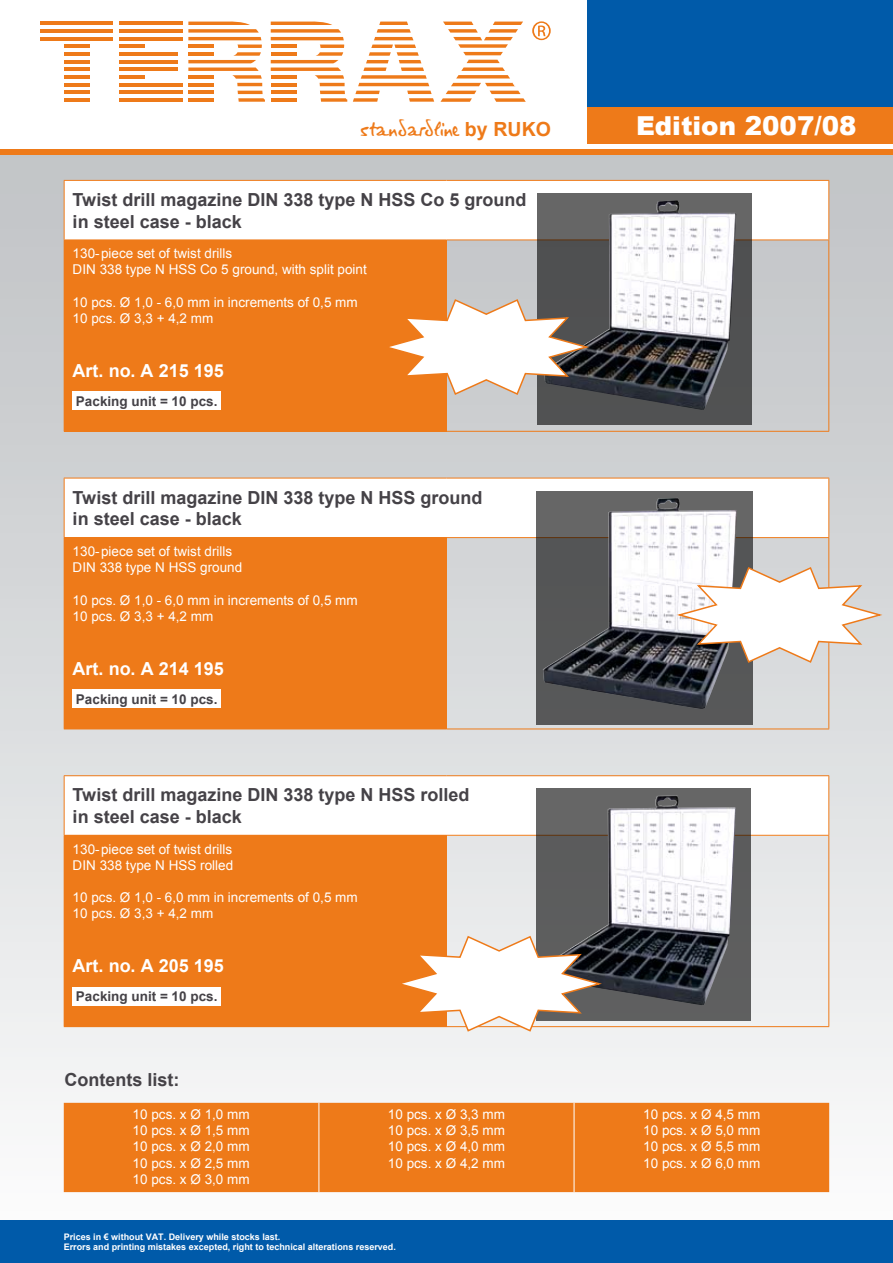
<style>
.page{position:relative;width:893px;height:1263px;background:#fff}
.page>*{position:absolute;margin:0;border:0;box-sizing:border-box;transform-origin:0 0}
.t1{font:900 26.1px "Arial";color:#fff}
.t2{font:21px "Virginie";color:#ee7a19}
.t3{font:700 18px/21.6px "Arial";color:#454247}
.t4{font:700 18px "Arial";color:#fff}
.t5{font:13.5px/16.2px "Arial";color:#fff}
.t6{font:700 13.5px "Arial";color:#454247}
.t7{font:700 9px/10.8px "Arial";color:#fff}
.s1{font-family:"Arial";font-weight:700;font-size:19.5px}
</style>
<div class="page">
<div style="left:0;top:154px;width:893px;height:1109px;background:linear-gradient(to bottom,#bec1c4,#fcfcfc)"></div>
<hr style="left:0;top:0;width:1px;height:107px;background:#005aa9">
<div style="left:0;top:1220px;width:893px;height:43px;background:#005aa9"></div>
<div style="left:587px;top:0;width:306px;height:107px;background:#005aa9"></div>
<hr style="left:40px;top:29px;width:73px;height:4px;background:#ee7a19">
<hr style="left:40px;top:22px;width:73px;height:3px;background:#ee7a19">
<hr style="left:40px;top:37px;width:73px;height:3px;background:#ee7a19">
<hr style="left:119px;top:29px;width:64px;height:4px;background:#ee7a19">
<hr style="left:119px;top:22px;width:64px;height:3px;background:#ee7a19">
<hr style="left:119px;top:37px;width:64px;height:3px;background:#ee7a19">
<hr style="left:64px;top:45px;width:26px;height:3px;background:#ee7a19">
<hr style="left:64px;top:52px;width:26px;height:4px;background:#ee7a19">
<hr style="left:64px;top:60px;width:26px;height:3px;background:#ee7a19">
<hr style="left:64px;top:68px;width:26px;height:3px;background:#ee7a19">
<hr style="left:64px;top:75px;width:26px;height:4px;background:#ee7a19">
<hr style="left:64px;top:83px;width:26px;height:3px;background:#ee7a19">
<hr style="left:64px;top:91px;width:26px;height:3px;background:#ee7a19">
<hr style="left:64px;top:98px;width:26px;height:4px;background:#ee7a19">
<svg style="left:188px;top:21px;width:77px;height:81px"></svg>
<svg style="left:271px;top:21px;width:76px;height:81px"></svg>
<hr style="left:119px;top:45px;width:26px;height:3px;background:#ee7a19">
<hr style="left:119px;top:52px;width:59px;height:4px;background:#ee7a19">
<hr style="left:119px;top:60px;width:59px;height:3px;background:#ee7a19">
<hr style="left:119px;top:68px;width:59px;height:3px;background:#ee7a19">
<hr style="left:119px;top:75px;width:26px;height:4px;background:#ee7a19">
<hr style="left:119px;top:83px;width:64px;height:3px;background:#ee7a19">
<hr style="left:119px;top:91px;width:64px;height:3px;background:#ee7a19">
<hr style="left:119px;top:98px;width:64px;height:4px;background:#ee7a19">
<svg style="left:353px;top:22px;width:81px;height:80px"></svg>
<svg style="left:440px;top:22px;width:86px;height:80px"></svg>
<svg style="left:532px;top:21px;width:19px;height:19px"></svg>
<div style="left:0;top:149px;width:893px;height:6px;background:#ee7a19"></div>
<div style="left:64px;top:478px;width:765px;height:60px;background:#fff"></div>
<div style="left:64px;top:538px;width:382px;height:191px;background:#ee7a19"></div>
<hr style="left:64px;top:478px;width:382px;height:1px;background:#ee7a19">
<hr style="left:64px;top:478px;width:1px;height:59px;background:#ee7a19">
<hr style="left:446px;top:478px;width:383px;height:1px;background:#ee7a19">
<hr style="left:828px;top:478px;width:1px;height:59px;background:#ee7a19">
<hr style="left:64px;top:537px;width:382px;height:1px;background:#ee7a19">
<hr style="left:446px;top:537px;width:383px;height:1px;background:#ee7a19">
<hr style="left:446px;top:538px;width:1px;height:191px;background:#ee7a19">
<hr style="left:828px;top:538px;width:1px;height:191px;background:#ee7a19">
<hr style="left:64px;top:729px;width:382px;height:1px;background:#ee7a19">
<hr style="left:446px;top:729px;width:383px;height:1px;background:#ee7a19">
<div style="left:64px;top:180px;width:765px;height:60px;background:#fff"></div>
<div style="left:64px;top:240px;width:382px;height:191px;background:#ee7a19"></div>
<hr style="left:64px;top:180px;width:382px;height:1px;background:#ee7a19">
<hr style="left:64px;top:181px;width:1px;height:59px;background:#ee7a19">
<hr style="left:446px;top:180px;width:383px;height:1px;background:#ee7a19">
<hr style="left:828px;top:181px;width:1px;height:59px;background:#ee7a19">
<hr style="left:446px;top:240px;width:383px;height:1px;background:#ee7a19">
<hr style="left:446px;top:240px;width:1px;height:191px;background:#ee7a19">
<hr style="left:828px;top:240px;width:1px;height:191px;background:#ee7a19">
<hr style="left:64px;top:431px;width:382px;height:1px;background:#ee7a19">
<hr style="left:446px;top:431px;width:383px;height:1px;background:#ee7a19">
<div style="left:64px;top:776px;width:765px;height:59px;background:#fff"></div>
<div style="left:64px;top:835px;width:382px;height:192px;background:#ee7a19"></div>
<hr style="left:64px;top:775px;width:382px;height:1px;background:#ee7a19">
<hr style="left:64px;top:776px;width:1px;height:59px;background:#ee7a19">
<hr style="left:446px;top:775px;width:383px;height:1px;background:#ee7a19">
<hr style="left:828px;top:776px;width:1px;height:59px;background:#ee7a19">
<hr style="left:446px;top:835px;width:383px;height:1px;background:#ee7a19">
<hr style="left:446px;top:836px;width:1px;height:190px;background:#ee7a19">
<hr style="left:828px;top:836px;width:1px;height:190px;background:#ee7a19">
<hr style="left:446px;top:1026px;width:383px;height:1px;background:#ee7a19">
<div style="left:64px;top:1103px;width:765px;height:89px;background:#ee7a19"></div>
<hr style="left:319px;top:1103px;width:1px;height:89px;background:#fff">
<hr style="left:574px;top:1103px;width:1px;height:89px;background:#fff">
<div style="left:587px;top:107px;width:306px;height:37px;background:#ee7a19"></div>
<div style="left:72px;top:392px;width:149px;height:18px;background:#fff"></div>
<div style="left:72px;top:690px;width:149px;height:18px;background:#fff"></div>
<div style="left:72px;top:987px;width:149px;height:19px;background:#fff"></div>
<div style="left:537px;top:193px;width:215px;height:232px;background:#000;opacity:.6"></div>
<img style="left:544px;top:200px;width:192px;height:210px">
<div style="left:536px;top:491px;width:216px;height:233px;background:#000;opacity:.6"></div>
<img style="left:543px;top:498px;width:194px;height:211px">
<div style="left:536px;top:788px;width:215px;height:232px;background:#5f5f60"></div>
<img style="left:543px;top:795px;width:193px;height:210px">
<svg style="left:389px;top:298px;width:203px;height:98px"></svg>
<svg style="left:674px;top:566px;width:211px;height:98px"></svg>
<svg style="left:393px;top:935px;width:212px;height:98px"></svg>
<h2 class="t2" style="left:360px;top:117px;width:193px">standardline <span class="s1">by RUKO</span></h2>
<h3 class="t3" style="left:73px;top:189px;width:455px">Twist drill magazine DIN 338 type N HSS Co 5 ground in steel case - black</h3>
<p class="t5" style="left:73px;top:246px;width:296px">130-piece set of twist drills<br>DIN 338 type N HSS Co 5 ground, with split point</p>
<p class="t5" style="left:73px;top:294px;width:287px">10 pcs. Ø 1,0 - 6,0 mm in increments of 0,5 mm<br>10 pcs. Ø 3,3 + 4,2 mm</p>
<h3 class="t4" style="left:73px;top:359px;width:153px">Art. no. A 215 195</h3>
<p class="t6" style="left:76px;top:392px;width:143px">Packing unit = 10 pcs.</p>
<h3 class="t3" style="left:73px;top:487px;width:411px">Twist drill magazine DIN 338 type N HSS ground in steel case - black</h3>
<p class="t5" style="left:73px;top:543px;width:171px">130-piece set of twist drills<br>DIN 338 type N HSS ground</p>
<p class="t5" style="left:73px;top:592px;width:287px">10 pcs. Ø 1,0 - 6,0 mm in increments of 0,5 mm<br>10 pcs. Ø 3,3 + 4,2 mm</p>
<h3 class="t4" style="left:73px;top:656px;width:153px">Art. no. A 214 195</h3>
<p class="t6" style="left:76px;top:690px;width:143px">Packing unit = 10 pcs.</p>
<h3 class="t3" style="left:73px;top:785px;width:398px">Twist drill magazine DIN 338 type N HSS rolled in steel case - black</h3>
<p class="t5" style="left:73px;top:841px;width:162px">130-piece set of twist drills<br>DIN 338 type N HSS rolled</p>
<p class="t5" style="left:73px;top:889px;width:287px">10 pcs. Ø 1,0 - 6,0 mm in increments of 0,5 mm<br>10 pcs. Ø 3,3 + 4,2 mm</p>
<h3 class="t4" style="left:73px;top:954px;width:153px">Art. no. A 205 195</h3>
<p class="t6" style="left:76px;top:988px;width:143px">Packing unit = 10 pcs.</p>
<h1 class="t1" style="left:636px;top:106px;width:222px">Edition 2007/08</h1>
<h3 class="t3" style="left:65px;top:1070px;width:117px">Contents list:</h3>
<p class="t5" style="left:133px;top:1106px;width:119px;text-align:justify">10 pcs. x Ø 1,0 mm 10 pcs. x Ø 1,5 mm 10 pcs. x Ø 2,0 mm 10 pcs. x Ø 2,5 mm 10 pcs. x Ø 3,0 mm</p>
<p class="t5" style="left:388px;top:1106px;width:119px;text-align:justify">10 pcs. x Ø 3,3 mm 10 pcs. x Ø 3,5 mm 10 pcs. x Ø 4,0 mm 10 pcs. x Ø 4,2 mm</p>
<p class="t5" style="left:643px;top:1106px;width:119px;text-align:justify">10 pcs. x Ø 4,5 mm 10 pcs. x Ø 5,0 mm 10 pcs. x Ø 5,5 mm 10 pcs. x Ø 6,0 mm</p>
<p class="t7" style="left:64px;top:1231px;width:334px">Prices in € without VAT. Delivery while stocks last.<br>Errors and printing mistakes excepted, right to technical alterations reserved.</p>
</div>
